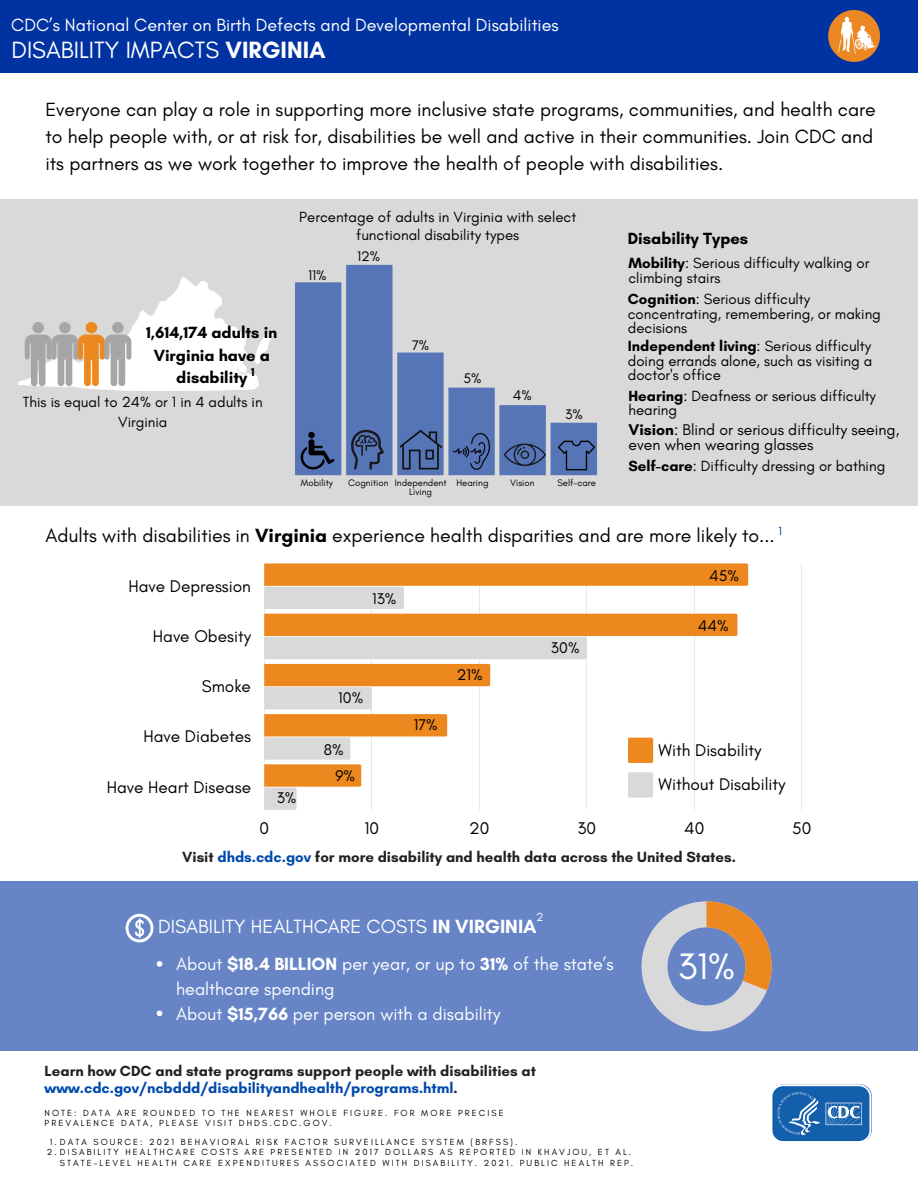
<style>
.page{position:relative;width:918px;height:1188px;background:#fff}
.page>*{position:absolute;margin:0;border:0;box-sizing:border-box;transform-origin:0 0}
.t1{font:37.5px "Glacial Indifference";color:#fff}
.t2{font:24px "Glacial Indifference";color:#fff}
.t3{font:19.5px/27px "Glacial Indifference";color:#000}
.t4{font:19.5px "Glacial Indifference";color:#fff}
.t5{font:18px/24.8px "Glacial Indifference";color:#fff}
.t6{font:17.25px "Glacial Indifference";color:#000}
.t7{font:700 16.5px/22.5px "Glacial Indifference";color:#000;text-align:center}
.t8{font:15.75px/26.1px "Glacial Indifference";color:#000}
.t9{font:15px/14.7px "Glacial Indifference";color:#000}
.t10{font:700 15px/16.8px "Glacial Indifference";color:#222}
.t11{font:14.25px "Glacial Indifference";color:#000}
.t12{font:12px "Glacial Indifference";color:#fff}
.t13{font:700 12px "Glacial Indifference";color:#000}
.t14{font:9.6px "Glacial Indifference";color:#000}
.t15{font:9px/10.5px "Glacial Indifference";letter-spacing:.23em;color:#000}
.s1{font-weight:700}
.s2{color:#004aad}
</style>
<div class="page">
<div style="left:0;top:199px;width:917px;height:306px;background:#d9d9d9"></div>
<img style="left:295px;top:264px;width:302px;height:212px">
<div style="left:0;top:0;width:917px;height:73px;background:#0033a1"></div>
<svg style="left:264px;top:563px;width:538px;height:247px"></svg>
<svg style="left:746px;top:563px;width:2px;height:23px"></svg>
<svg style="left:736px;top:614px;width:1px;height:22px"></svg>
<svg style="left:488px;top:664px;width:2px;height:22px"></svg>
<svg style="left:445px;top:714px;width:2px;height:22px"></svg>
<svg style="left:359px;top:764px;width:2px;height:23px"></svg>
<svg style="left:402px;top:587px;width:2px;height:22px"></svg>
<svg style="left:585px;top:637px;width:2px;height:22px"></svg>
<svg style="left:370px;top:687px;width:2px;height:22px"></svg>
<svg style="left:349px;top:737px;width:1px;height:23px"></svg>
<svg style="left:295px;top:788px;width:2px;height:22px"></svg>
<div style="left:0;top:881px;width:918px;height:170px;background:#6684c6"></div>
<svg style="left:642px;top:901px;width:130px;height:130px"></svg>
<img style="left:828px;top:11px;width:52px;height:51px">
<div style="left:628px;top:738px;width:25px;height:25px;background:#ec881d;border-radius:2px"></div>
<div style="left:628px;top:772px;width:25px;height:26px;background:#d9d9d9;border-radius:2px"></div>
<img style="left:125px;top:913px;width:29px;height:30px">
<img style="left:18px;top:277px;width:255px;height:114px">
<img style="left:300px;top:431px;width:35px;height:40px">
<img style="left:351px;top:428px;width:35px;height:43px">
<img style="left:400px;top:428px;width:42px;height:42px">
<img style="left:452px;top:430px;width:41px;height:41px">
<img style="left:503px;top:437px;width:43px;height:34px">
<img style="left:557px;top:439px;width:40px;height:33px">
<div style="left:59px;top:322px;width:12px;height:11px;background:#a6a6a6;border-radius:50%"></div>
<div style="left:86px;top:322px;width:11px;height:11px;background:#ec881d;border-radius:50%"></div>
<div style="left:32px;top:322px;width:12px;height:11px;background:#a6a6a6;border-radius:50%"></div>
<div style="left:112px;top:322px;width:12px;height:11px;background:#a6a6a6;border-radius:50%"></div>
<svg style="left:25px;top:335px;width:106px;height:51px;background:#cab9a7"></svg>
<svg style="left:157px;top:961px;width:5px;height:6px"></svg>
<svg style="left:157px;top:1011px;width:5px;height:5px"></svg>
<svg style="left:772px;top:1084px;width:100px;height:58px;background:#407dba"></svg>
<p class="t5" style="left:11px;top:12px;width:549px">CDC’s National Center on Birth Defects and Developmental Disabilities</p>
<h2 class="t2" style="left:11px;top:35px;width:316px">DISABILITY IMPACTS <span class="s1">VIRGINIA</span></h2>
<p class="t3" style="left:45px;top:95px;width:832px">Everyone can play a role in supporting more inclusive state programs, communities, and health care to help people with, or at risk for, disabilities be well and active in their communities. Join CDC and its partners as we work together to improve the health of people with disabilities.</p>
<p class="t7" style="left:146px;top:321px;width:133px">1,614,174 adults in<br>Virginia have a disability</p>
<p class="t13" style="left:251px;top:364px;width:5px">1</p>
<p class="t9" style="left:23px;top:392px;width:241px;line-height:20.2px;text-align:center">This is equal to 24% or 1 in 4 adults in<br>Virginia</p>
<p class="t9" style="left:299px;top:208px;width:279px;line-height:18px;text-align:center">Percentage of adults in Virginia with select functional disability types</p>
<p class="t11" style="left:308px;top:267px;width:20px">11%</p>
<p class="t11" style="left:357px;top:247px;width:25px">12%</p>
<p class="t11" style="left:412px;top:336px;width:19px">7%</p>
<p class="t11" style="left:463px;top:369px;width:20px">5%</p>
<p class="t11" style="left:513px;top:386px;width:20px">4%</p>
<p class="t11" style="left:565px;top:406px;width:19px">3%</p>
<p class="t14" style="left:301px;top:477px;width:33px">Mobility</p>
<p class="t14" style="left:348px;top:477px;width:142px">Cognition Independent Hearing</p>
<p class="t14" style="left:510px;top:477px;width:26px">Vision</p>
<p class="t14" style="left:557px;top:477px;width:40px">Self-care</p>
<p class="t14" style="left:409px;top:486px;width:24px">Living</p>
<p class="t7" style="left:628px;top:227px;width:122px">Disability Types</p>
<p class="t9" style="left:628px;top:255px;width:242px"><span class="s1">Mobility</span>: Serious difficulty walking or climbing stairs</p>
<p class="t9" style="left:628px;top:291px;width:255px"><span class="s1">Cognition</span>: Serious difficulty concentrating, remembering, or making decisions</p>
<p class="t9" style="left:628px;top:339px;width:246px;text-align:justify"><span class="s1">Independent living</span>: Serious difficulty doing errands alone, such as visiting a doctor's office</p>
<p class="t9" style="left:628px;top:388px;width:249px"><span class="s1">Hearing</span>: Deafness or serious difficulty hearing</p>
<p class="t8" style="left:628px;top:421px;width:272px;line-height:15.5px"><span class="s1">Vision</span>: Blind or serious difficulty seeing, even when wearing glasses</p>
<p class="t9" style="left:628px;top:459px;width:258px"><span class="s1">Self-care</span>: Difficulty dressing or bathing</p>
<h3 class="t3" style="left:45px;top:521px;width:738px">Adults with disabilities in <span class="s1">Virginia</span> experience health disparities and are more likely to... <sup>1</sup></h3>
<p class="t6" style="left:128px;top:575px;width:124px">Have Depression</p>
<p class="t6" style="left:153px;top:626px;width:100px">Have Obesity</p>
<p class="t6" style="left:202px;top:676px;width:51px">Smoke</p>
<p class="t6" style="left:143px;top:726px;width:109px">Have Diabetes</p>
<p class="t6" style="left:107px;top:776px;width:146px">Have Heart Disease</p>
<p class="t8" style="left:277px;top:784px;width:21px">3%</p>
<p class="t8" style="left:372px;top:585px;width:26px">13%</p>
<p class="t8" style="left:338px;top:684px;width:26px">10%</p>
<p class="t8" style="left:335px;top:736px;width:21px;text-indent:-12px">8%<br>9%</p>
<p class="t8" style="left:414px;top:712px;width:25px">17%</p>
<p class="t8" style="left:457px;top:661px;width:27px">21%</p>
<p class="t8" style="left:551px;top:634px;width:30px">30%</p>
<p class="t8" style="left:709px;top:563px;width:31px">45%</p>
<p class="t8" style="left:698px;top:612px;width:32px">44%</p>
<p class="t6" style="left:659px;top:739px;width:104px">With Disability</p>
<p class="t6" style="left:659px;top:774px;width:128px">Without Disability</p>
<p class="t6" style="left:259px;top:818px;width:11px">0</p>
<p class="t6" style="left:364px;top:818px;width:16px">10</p>
<p class="t6" style="left:469px;top:818px;width:22px">20</p>
<p class="t6" style="left:577px;top:818px;width:20px">30</p>
<p class="t6" style="left:684px;top:818px;width:22px">40</p>
<p class="t6" style="left:792px;top:818px;width:21px">50</p>
<p class="t10" style="left:182px;top:849px;width:555px">Visit <span class="s2">dhds.cdc.gov</span> for more disability and health data across the United States.</p>
<p class="t12" style="left:536px;top:910px;width:9px">2</p>
<h3 class="t4" style="left:158px;top:914px;width:380px">DISABILITY HEALTHCARE COSTS <span class="s1">IN VIRGINIA</span></h3>
<p class="t5" style="left:176px;top:951px;width:439px">About <span class="s1">$18.4 BILLION</span> per year, or up to <span class="s1">31%</span> of the state’s healthcare spending<br>About <span class="s1">$15,766</span> per person with a disability</p>
<p class="t10" style="left:45px;top:1063px;width:493px">Learn how CDC and state programs support people with disabilities at <span class="s2">www.cdc.gov/ncbddd/disabilityandhealth/programs.html</span>.</p>
<p class="t15" style="left:45px;top:1107px;width:461px">NOTE: DATA ARE ROUNDED TO THE NEAREST WHOLE FIGURE. FOR MORE PRECISE<br>PREVALENCE DATA, PLEASE VISIT DHDS.CDC.GOV.</p>
<p class="t15" style="left:50px;top:1136px;width:469px">1.DATA SOURCE: 2021 BEHAVIORAL RISK FACTOR SURVEILLANCE SYSTEM (BRFSS).</p>
<p class="t15" style="left:47px;top:1147px;width:586px">2.DISABILITY HEALTHCARE COSTS ARE PRESENTED IN 2017 DOLLARS AS REPORTED IN KHAVJOU, ET AL.</p>
<p class="t15" style="left:60px;top:1157px;width:575px">STATE-LEVEL HEALTH CARE EXPENDITURES ASSOCIATED WITH DISABILITY. 2021. PUBLIC HEALTH REP.</p>
<h1 class="t1" style="left:678px;top:944px;width:59px">31%</h1>
</div>
